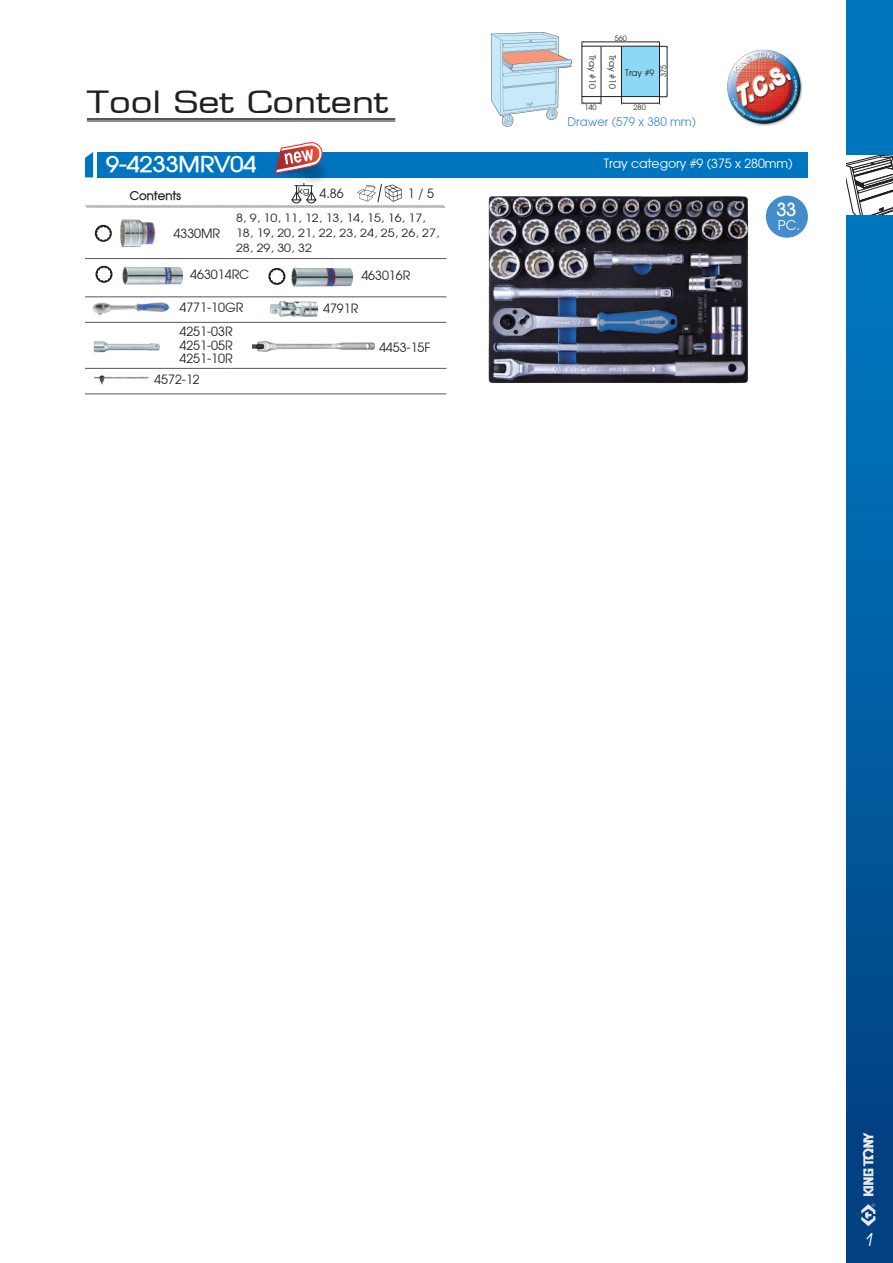
<style>
.page{position:relative;width:893px;height:1263px;background:#fff}
.page>*{position:absolute;margin:0;border:0;box-sizing:border-box;transform-origin:0 0}
.t1{font:30px "Eurasia Extended Normal";color:#231f20}
.t2{font:700 21.6px "Atilla";color:#fff;scale:1.11 1}
.t3{font:700 18px "Atilla";color:#fff}
.t4{font:italic 18px "Avant Garde IT Cby BT";color:#fff;scale:.95 1}
.t5{font:13.5px "Atilla Normal";color:#fff}
.t6{font:12.9px/13.5px "Atilla Normal";color:#231f20;text-align:justify}
.t7{font:12.9px "Atilla Normal";letter-spacing:-.005em;color:#fff}
.t8{font:12px "Atilla Normal";color:#448dcb}
.t9{font:700 12px "Atilla";color:#231f20}
.t10{font:11.55px/15px "Atilla Normal";color:#231f20;scale:1.12 1}
.t11{font:9.45px "Atilla Normal";color:#231f20;scale:1.11 1}
.t12{font:9px "Atilla Normal";color:#231f20}
.t13{font:7.5px "Atilla Normal";color:#231f20}
</style>
<div class="page">
<hr style="left:87px;top:118px;width:308px;height:2px;background:#231f20">
<hr style="left:87px;top:121px;width:308px;height:1px;background:#231f20">
<img style="left:727px;top:49px;width:76px;height:77px">
<div style="left:98px;top:152px;width:710px;height:25px;background:#0075bf"></div>
<img style="left:488px;top:196px;width:261px;height:188px">
<div style="left:766px;top:196px;width:42px;height:42px;background:#448dcb;border-radius:50%"></div>
<hr style="left:85px;top:297px;width:79px;height:1px;background:#57585a">
<hr style="left:164px;top:297px;width:66px;height:1px;background:#57585a">
<hr style="left:230px;top:297px;width:216px;height:1px;background:#57585a">
<hr style="left:85px;top:322px;width:79px;height:1px;background:#57585a">
<hr style="left:164px;top:322px;width:66px;height:1px;background:#57585a">
<hr style="left:230px;top:322px;width:216px;height:1px;background:#57585a">
<hr style="left:85px;top:368px;width:79px;height:1px;background:#57585a">
<hr style="left:164px;top:368px;width:66px;height:1px;background:#57585a">
<hr style="left:230px;top:368px;width:216px;height:1px;background:#57585a">
<hr style="left:85px;top:394px;width:79px;height:1px;background:#57585a">
<hr style="left:164px;top:394px;width:66px;height:1px;background:#57585a">
<hr style="left:230px;top:394px;width:216px;height:1px;background:#57585a">
<hr style="left:85px;top:258px;width:79px;height:1px;background:#57585a">
<hr style="left:164px;top:258px;width:66px;height:1px;background:#57585a">
<hr style="left:230px;top:258px;width:216px;height:1px;background:#57585a">
<img style="left:93px;top:341px;width:67px;height:12px">
<img style="left:270px;top:301px;width:48px;height:16px">
<img style="left:122px;top:266px;width:61px;height:19px">
<svg style="left:491px;top:32px;width:81px;height:95px"></svg>
<div style="left:621px;top:46px;width:38px;height:51px;background:#8dd7f7"></div>
<div style="left:582px;top:46px;width:78px;height:51px;border:1px solid #231f20"></div>
<hr style="left:583px;top:42px;width:75px;height:1px;background:#231f20">
<svg style="left:658px;top:41px;width:10px;height:7px"></svg>
<hr style="left:623px;top:103px;width:35px;height:1px;background:#231f20">
<hr style="left:601px;top:46px;width:1px;height:50px;background:#231f20">
<hr style="left:621px;top:46px;width:1px;height:51px;background:#231f20">
<svg style="left:621px;top:97px;width:3px;height:7px"></svg>
<svg style="left:657px;top:95px;width:11px;height:9px"></svg>
<svg style="left:582px;top:96px;width:20px;height:8px"></svg>
<hr style="left:667px;top:47px;width:1px;height:48px;background:#231f20">
<img style="left:92px;top:302px;width:78px;height:14px">
<img style="left:94px;top:375px;width:55px;height:9px">
<img style="left:251px;top:341px;width:124px;height:11px">
<img style="left:291px;top:268px;width:63px;height:19px">
<svg style="left:85px;top:142px;width:361px;height:66px"></svg>
<svg style="left:95px;top:266px;width:18px;height:17px"></svg>
<svg style="left:97px;top:267px;width:14px;height:14px"></svg>
<svg style="left:268px;top:268px;width:17px;height:17px"></svg>
<svg style="left:270px;top:269px;width:14px;height:14px"></svg>
<img style="left:120px;top:219px;width:36px;height:29px">
<svg style="left:95px;top:225px;width:17px;height:17px"></svg>
<svg style="left:97px;top:227px;width:13px;height:13px"></svg>
<div style="left:846px;top:0;width:47px;height:1263px;background:linear-gradient(to bottom,#0080cb,#01407f)"></div>
<svg style="left:846px;top:155px;width:47px;height:60px"></svg>
<svg style="left:861px;top:1203px;width:14px;height:23px"></svg>
<svg style="left:863px;top:1132px;width:10px;height:64px"></svg>
<h1 class="t1" style="left:87px;top:83px;width:303px">Tool Set Content</h1>
<p class="t13" style="left:615px;top:33px;width:14px">560</p>
<p class="t12" style="left:625px;top:66px;width:31px">Tray #9</p>
<p class="t13" style="left:659px;top:77px;width:14px;rotate:-90deg">375</p>
<p class="t12" style="left:598px;top:55px;width:35px;rotate:90deg">Tray #10</p>
<p class="t12" style="left:618px;top:55px;width:35px;rotate:90deg">Tray #10</p>
<p class="t8" style="left:568px;top:114px;width:130px">Drawer (579 x 380 mm)</p>
<p class="t13" style="left:584px;top:103px;width:14px">140</p>
<p class="t13" style="left:634px;top:102px;width:14px">280</p>
<h2 class="t2" style="left:106px;top:150px;width:137px">9-4233MRV04</h2>
<p class="t7" style="left:604px;top:155px;width:190px">Tray category #9 (375 x 280mm)</p>
<h3 class="t3" style="left:777px;top:197px;width:21px">33</h3>
<p class="t5" style="left:778px;top:216px;width:24px">PC.</p>
<p class="t6" style="left:174px;top:226px;width:48px">4330MR</p>
<p class="t11" style="left:298px;top:184px;width:12px">kg</p>
<p class="t9" style="left:130px;top:188px;width:53px">Contents</p>
<p class="t6" style="left:319px;top:186px;width:26px">4.86</p>
<p class="t6" style="left:408px;top:186px;width:28px">1 / 5</p>
<p class="t10" style="left:236px;top:210px;width:183px">8, 9, 10, 11, 12, 13, 14, 15, 16, 17,<br>18, 19, 20, 21, 22, 23, 24, 25, 26, 27,<br>28, 29, 30, 32</p>
<p class="t6" style="left:190px;top:267px;width:61px">463014RC</p>
<p class="t6" style="left:361px;top:268px;width:50px">463016R</p>
<p class="t6" style="left:179px;top:300px;width:65px">4771-10GR</p>
<p class="t6" style="left:323px;top:301px;width:37px">4791R</p>
<p class="t6" style="left:179px;top:324px;width:55px">4251-03R 4251-05R 4251-10R</p>
<p class="t6" style="left:154px;top:372px;width:47px">4572-12</p>
<p class="t6" style="left:379px;top:340px;width:53px">4453-15F</p>
<h3 class="t4" style="left:865px;top:1229px;width:12px">1</h3>
</div>
